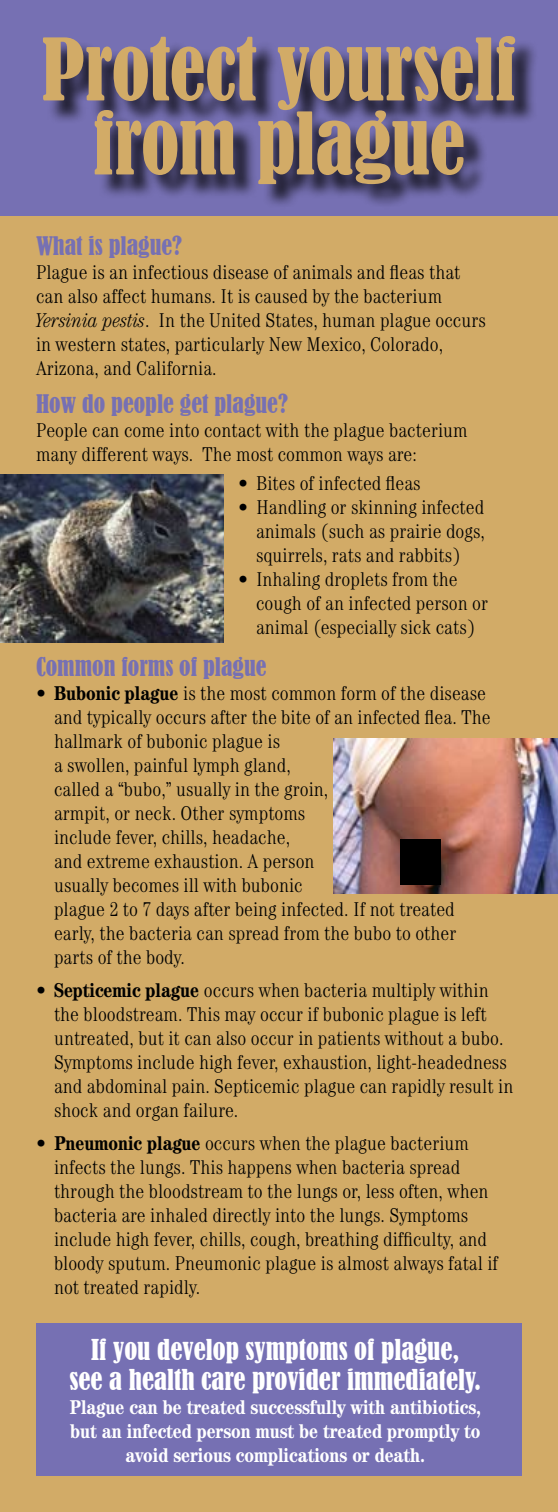
<style>
.page{position:relative;width:558px;height:1512px;background:#fff}
.page>*{position:absolute;margin:0;border:0;box-sizing:border-box;transform-origin:0 0}
.t1{font:condensed 80px/74px "Bernard";letter-spacing:-.005em;color:#d2ab67;text-align:center}
.t2{font:condensed 27px/30px "Bernard";color:#fff;text-align:center}
.t3{font:condensed 24px "Bernard";color:#7670b3}
.t4{font:300 condensed 20px/24px "Century Std";color:#000}
.t5{font:700 condensed 20px/24px "Century Std";color:#fff;text-align:center}
.s1{font-style:italic}
.s2{font-weight:700}
</style>
<div class="page">
<div style="left:0;top:214px;width:558px;height:1298px;background:#d2ab67"></div>
<div style="left:0;top:0;width:558px;height:216px;background:#7670b3"></div>
<div style="left:36px;top:1324px;width:486px;height:152px;background:#7670b3"></div>
<div style="left:46px;top:39px;width:512px;height:202px;background:#000;opacity:.75"></div>
<img style="left:0;top:474px;width:223px;height:169px">
<img style="left:334px;top:738px;width:224px;height:156px">
<div style="left:400px;top:839px;width:41px;height:46px;background:#000"></div>
<p class="t1" style="left:42px;top:34px;width:476px">Protect yourself from plague</p>
<p class="t3" style="left:36px;top:232px;width:148px">What is plague?</p>
<p class="t4" style="left:36px;top:260px;width:451px">Plague is an infectious disease of animals and fleas that can also affect humans. It is caused by the bacterium <span class="s1">Yersinia pestis</span>. In the United States, human plague occurs in western states, particularly New Mexico, Colorado, Arizona, and California.</p>
<p class="t3" style="left:36px;top:390px;width:254px">How do people get plague?</p>
<p class="t4" style="left:36px;top:418px;width:433px">People can come into contact with the plague bacterium many different ways. The most common ways are:</p>
<p class="t4" style="left:238px;top:471px;width:184px">• Bites of infected fleas</p>
<p class="t4" style="left:256px;top:495px;width:230px;text-align:justify;text-indent:-18px">• Handling or skinning infected animals (such as prairie dogs, squirrels, rats and rabbits)</p>
<p class="t4" style="left:256px;top:567px;width:234px;text-indent:-18px">• Inhaling droplets from the cough of an infected person or animal (especially sick cats)</p>
<p class="t3" style="left:36px;top:653px;width:232px">Common forms of plague</p>
<p class="t4" style="left:54px;top:681px;width:438px;text-indent:-18px"><span class="s2">• Bubonic plague</span> is the most common form of the disease and typically occurs after the bite of an infected flea. The hallmark of bubonic plague is<br>a swollen, painful lymph gland,<br>called a “bubo,” usually in the groin,<br>armpit, or neck. Other symptoms<br>include fever, chills, headache,<br>and extreme exhaustion. A person<br>usually becomes ill with bubonic<br>plague 2 to 7 days after being infected. If not treated early, the bacteria can spread from the bubo to other parts of the body.</p>
<p class="t4" style="left:54px;top:978px;width:461px;text-indent:-18px"><span class="s2">• Septicemic plague</span> occurs when bacteria multiply within the bloodstream. This may occur if bubonic plague is left untreated, but it can also occur in patients without a bubo.<br>Symptoms include high fever, exhaustion, light-headedness and abdominal pain. Septicemic plague can rapidly result in shock and organ failure.</p>
<p class="t4" style="left:54px;top:1131px;width:446px;text-indent:-18px"><span class="s2">• Pneumonic plague</span> occurs when the plague bacterium infects the lungs. This happens when bacteria spread through the bloodstream to the lungs or, less often, when bacteria are inhaled directly into the lungs. Symptoms include high fever, chills, cough, breathing difficulty, and bloody sputum. Pneumonic plague is almost always fatal if not treated rapidly.</p>
<p class="t2" style="left:69px;top:1335px;width:413px">If you develop symptoms of plague,<br>see a health care provider immediately.</p>
<p class="t5" style="left:70px;top:1395px;width:413px">Plague can be treated successfully with antibiotics, but an infected person must be treated promptly to avoid serious complications or death.</p>
</div>
